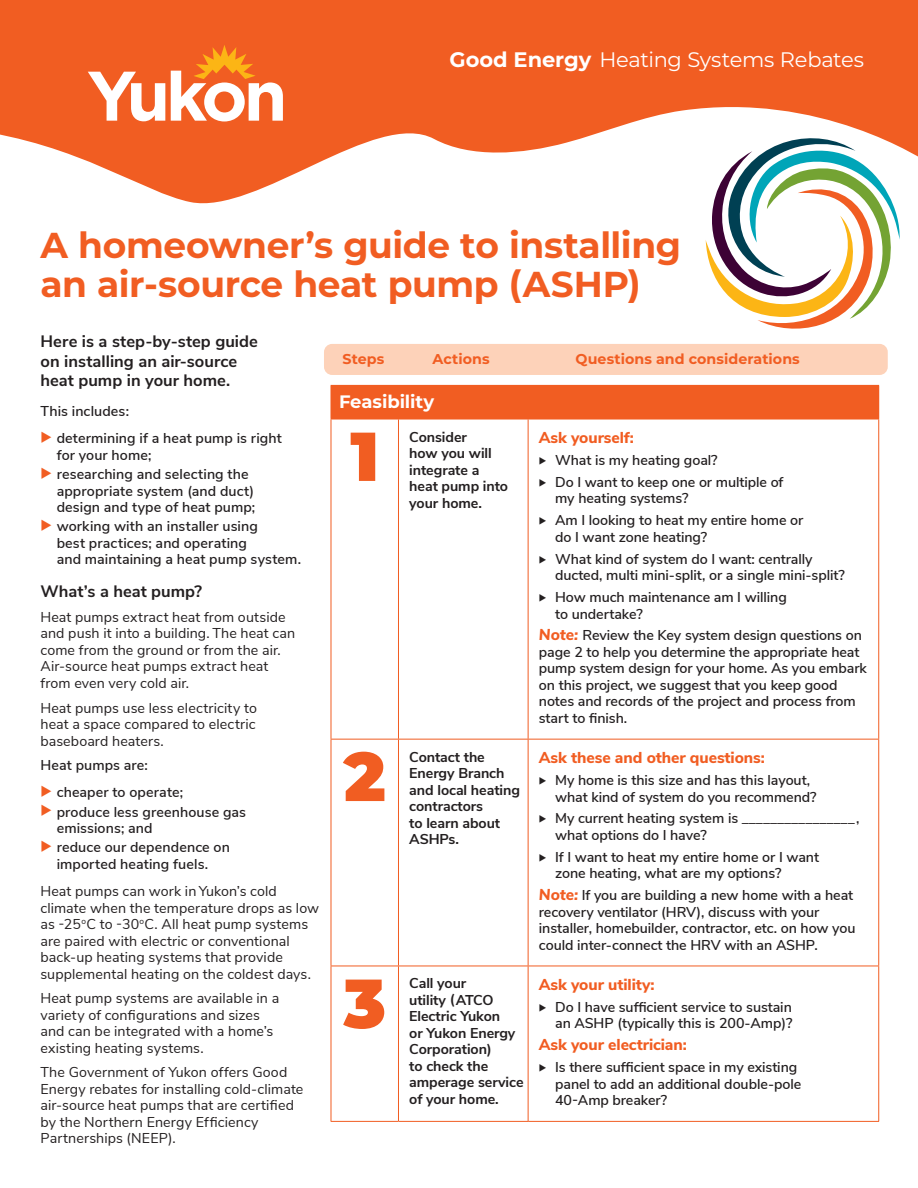
<style>
.page{position:relative;width:918px;height:1188px;background:#fff}
.page>*{position:absolute;margin:0;border:0;box-sizing:border-box;transform-origin:0 0}
.t1{font:900 69px "Montserrat";color:#f15d22}
.t2{font:700 36px/39px "Montserrat";letter-spacing:-.01em;color:#f15d22}
.t3{font:21px "Montserrat";letter-spacing:-.015em;color:#fff}
.t4{font:700 18px "Montserrat";letter-spacing:-.005em;color:#fff}
.t5{font:700 16.5px/19.5px "Nunito Sans";color:#231f20}
.t6{font:800 15.75px "Nunito Sans";letter-spacing:-.005em;color:#f15d22}
.t7{font:600 14.25px/16.5px "Nunito Sans";letter-spacing:-.005em;color:#231f20}
.t8{font:14.25px/16.5px "Nunito Sans";letter-spacing:.01em;color:#231f20}
.t9{font:700 14.25px/16.5px "Nunito Sans";letter-spacing:-.005em;color:#231f20}
.t10{font:700 14.25px "Montserrat";letter-spacing:.005em;color:#f15d22}
.s1{font-weight:700}
.s2{color:#f15d22}
.s3{font-weight:800;font-style:italic;font-size:15.75px;color:#f15d22}
</style>
<div class="page">
<svg style="left:0;top:0;width:918px;height:204px;fill:#f15d22"></svg>
<div style="left:331px;top:385px;width:548px;height:34px;background:#f15d22"></div>
<hr style="left:331px;top:419px;width:67px;height:1px;background:#f15d22">
<hr style="left:331px;top:419px;width:1px;height:320px;background:#f15d22">
<hr style="left:398px;top:419px;width:130px;height:1px;background:#f15d22">
<hr style="left:398px;top:419px;width:1px;height:320px;background:#f15d22">
<hr style="left:528px;top:419px;width:351px;height:1px;background:#f15d22">
<hr style="left:528px;top:419px;width:1px;height:320px;background:#f15d22">
<hr style="left:878px;top:419px;width:1px;height:320px;background:#f15d22">
<hr style="left:331px;top:739px;width:67px;height:1px;background:#f15d22">
<hr style="left:331px;top:740px;width:1px;height:226px;background:#f15d22">
<hr style="left:398px;top:739px;width:130px;height:1px;background:#f15d22">
<hr style="left:398px;top:740px;width:1px;height:226px;background:#f15d22">
<hr style="left:528px;top:739px;width:351px;height:1px;background:#f15d22">
<hr style="left:528px;top:740px;width:1px;height:226px;background:#f15d22">
<hr style="left:878px;top:740px;width:1px;height:226px;background:#f15d22">
<hr style="left:331px;top:966px;width:67px;height:1px;background:#f15d22">
<hr style="left:331px;top:966px;width:1px;height:155px;background:#f15d22">
<hr style="left:398px;top:966px;width:130px;height:1px;background:#f15d22">
<hr style="left:398px;top:966px;width:1px;height:155px;background:#f15d22">
<hr style="left:528px;top:966px;width:351px;height:1px;background:#f15d22">
<hr style="left:528px;top:966px;width:1px;height:155px;background:#f15d22">
<hr style="left:878px;top:966px;width:1px;height:155px;background:#f15d22">
<hr style="left:331px;top:1121px;width:67px;height:1px;background:#f15d22">
<hr style="left:398px;top:1121px;width:130px;height:1px;background:#f15d22">
<hr style="left:528px;top:1121px;width:351px;height:1px;background:#f15d22">
<div style="left:324px;top:344px;width:564px;height:31px;background:#fdd2b9;border-radius:8px"></div>
<svg style="left:88px;top:72px;width:77px;height:49px"></svg>
<svg style="left:171px;top:45px;width:112px;height:77px"></svg>
<svg style="left:706px;top:126px;width:195px;height:203px"></svg>
<h3 class="t3" style="left:450px;top:46px;width:416px"><span class="s1">Good Energy</span> Heating Systems Rebates</h3>
<h2 class="t2" style="left:40px;top:224px;width:642px">A homeowner’s guide to installing an air-source heat pump (ASHP)</h2>
<p class="t5" style="left:40px;top:331px;width:219px">Here is a step-by-step guide on installing an air-source heat pump in your home.</p>
<p class="t7" style="left:40px;top:402px;width:90px">This includes:</p>
<p class="t7" style="left:57px;top:429px;width:227px;text-indent:-16px"><span class="s2">◆</span> determining if a heat pump is right for your home;</p>
<p class="t7" style="left:57px;top:465px;width:200px;text-indent:-16px"><span class="s2">◆</span> researching and selecting the appropriate system (and duct) design and type of heat pump;</p>
<p class="t7" style="left:57px;top:517px;width:246px;text-indent:-16px"><span class="s2">◆</span> working with an installer using<br>best practices; and operating<br>and maintaining a heat pump system.</p>
<p class="t5" style="left:40px;top:581px;width:163px">What’s a heat pump?</p>
<p class="t8" style="left:40px;top:608px;width:256px">Heat pumps extract heat from outside and push it into a building. The heat can come from the ground or from the air.<br>Air-source heat pumps extract heat from even very cold air.</p>
<p class="t8" style="left:40px;top:698px;width:218px;text-align:justify">Heat pumps use less electricity to heat a space compared to electric baseboard heaters.</p>
<p class="t7" style="left:40px;top:756px;width:109px">Heat pumps are:</p>
<p class="t7" style="left:41px;top:783px;width:144px"><span class="s2">◆</span> cheaper to operate;</p>
<p class="t7" style="left:57px;top:803px;width:191px;text-indent:-16px"><span class="s2">◆</span> produce less greenhouse gas emissions; and</p>
<p class="t7" style="left:41px;top:838px;width:191px;text-align:center"><span class="s2">◆</span> reduce our dependence on imported heating fuels.</p>
<p class="t8" style="left:40px;top:882px;width:280px">Heat pumps can work in Yukon’s cold climate when the temperature drops as low as -25<sup>o</sup>C to -30<sup>o</sup>C. All heat pump systems are paired with electric or conventional back-up heating systems that provide supplemental heating on the coldest days.</p>
<p class="t8" style="left:41px;top:989px;width:240px">Heat pump systems are available in a variety of configurations and sizes and can be integrated with a home’s existing heating systems.</p>
<p class="t8" style="left:41px;top:1063px;width:264px">The Government of Yukon offers Good Energy rebates for installing cold-climate air-source heat pumps that are certified by the Northern Energy Efficiency Partnerships (NEEP).</p>
<p class="t10" style="left:343px;top:349px;width:43px">Steps</p>
<p class="t10" style="left:433px;top:349px;width:59px">Actions</p>
<p class="t10" style="left:576px;top:349px;width:226px">Questions and considerations</p>
<p class="t4" style="left:339px;top:389px;width:97px">Feasibility</p>
<h1 class="t1" style="left:350px;top:405px;width:30px">1</h1>
<p class="t9" style="left:409px;top:428px;width:100px">Consider<br>how you will integrate a heat pump into your home.</p>
<p class="t6" style="left:539px;top:426px;width:97px">Ask yourself:</p>
<p class="t7" style="left:539px;top:451px;width:180px">◆ What is my heating goal?</p>
<p class="t7" style="left:555px;top:473px;width:230px;text-indent:-16px">◆ Do I want to keep one or multiple of my heating systems?</p>
<p class="t7" style="left:555px;top:511px;width:250px;text-indent:-16px">◆ Am I looking to heat my entire home or do I want zone heating?</p>
<p class="t7" style="left:555px;top:550px;width:291px;text-indent:-16px">◆ What kind of system do I want: centrally ducted, multi mini-split, or a single mini-split?</p>
<p class="t7" style="left:555px;top:588px;width:233px;text-indent:-16px">◆ How much maintenance am I willing to undertake?</p>
<p class="t7" style="left:539px;top:626px;width:330px"><span class="s3">Note:</span> Review the Key system design questions on page 2 to help you determine the appropriate heat pump system design for your home. As you embark on this project, we suggest that you keep good notes and records of the project and process from start to finish.</p>
<h1 class="t1" style="left:344px;top:725px;width:43px">2</h1>
<p class="t9" style="left:409px;top:748px;width:112px">Contact the<br>Energy Branch and local heating contractors<br>to learn about<br>ASHPs.</p>
<p class="t6" style="left:539px;top:746px;width:227px">Ask these and other questions:</p>
<p class="t7" style="left:555px;top:771px;width:263px;text-indent:-16px">◆ My home is this size and has this layout, what kind of system do you recommend?</p>
<p class="t7" style="left:555px;top:809px;width:306px;text-indent:-16px">◆ My current heating system is ________________, what options do I have?</p>
<p class="t7" style="left:555px;top:848px;width:265px;text-indent:-16px">◆ If I want to heat my entire home or I want zone heating, what are my options?</p>
<p class="t7" style="left:539px;top:886px;width:318px"><span class="s3">Note:</span> If you are building a new home with a heat recovery ventilator (HRV), discuss with your installer, homebuilder, contractor, etc. on how you could inter-connect the HRV with an ASHP.</p>
<h1 class="t1" style="left:344px;top:952px;width:44px">3</h1>
<p class="t9" style="left:409px;top:974px;width:116px">Call your<br>utility (ATCO<br>Electric Yukon<br>or Yukon Energy<br>Corporation)<br>to check the amperage service of your home.</p>
<p class="t6" style="left:539px;top:973px;width:117px">Ask your utility:</p>
<p class="t7" style="left:539px;top:998px;width:255px;text-align:right">◆ Do I have sufficient service to sustain an ASHP (typically this is 200-Amp)?</p>
<p class="t6" style="left:539px;top:1033px;width:149px">Ask your electrician:</p>
<p class="t7" style="left:555px;top:1058px;width:248px;text-indent:-16px">◆ Is there sufficient space in my existing panel to add an additional double-pole<br>40-Amp breaker?</p>
</div>
